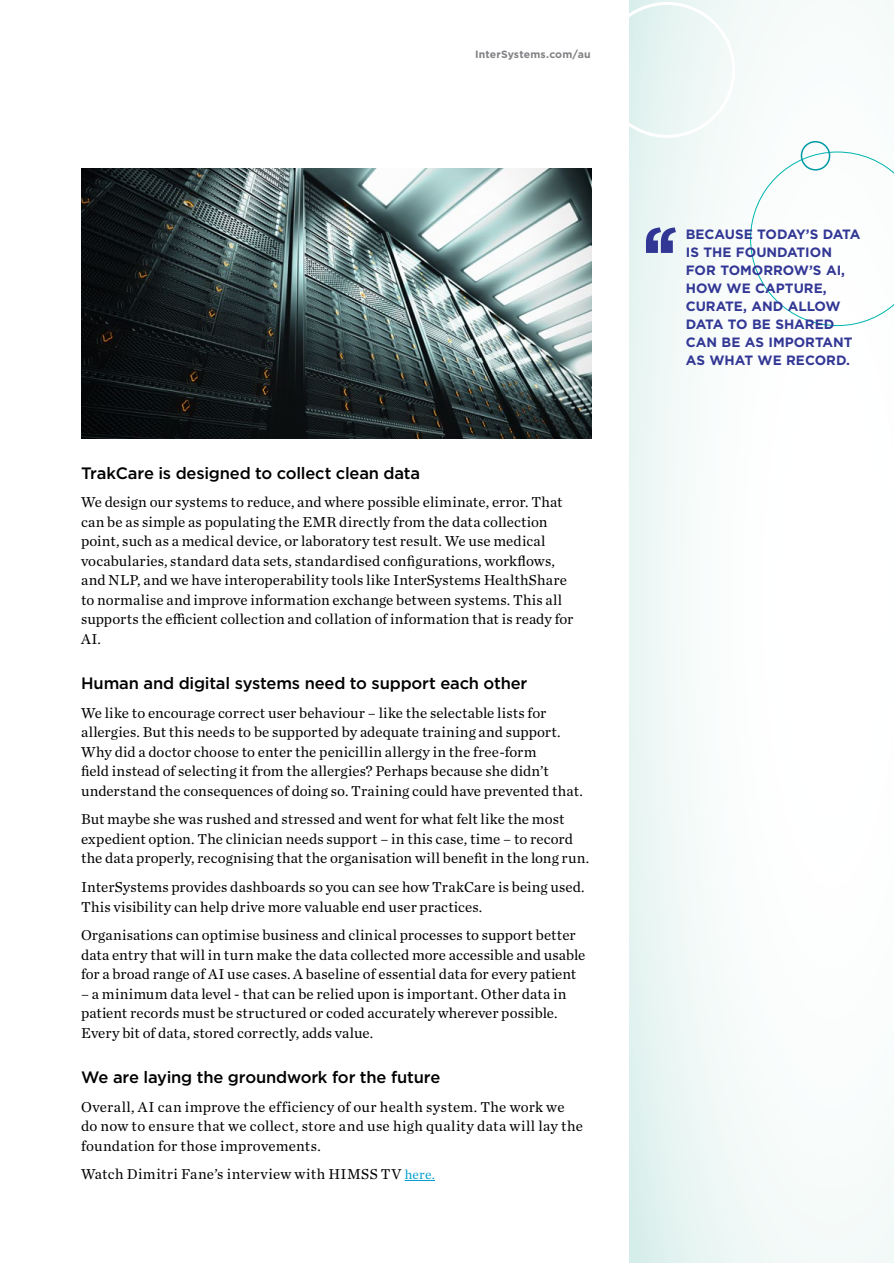
<style>
.page{position:relative;width:894px;height:1263px;background:#fff}
.page>*{position:absolute;margin:0;border:0;box-sizing:border-box;transform-origin:0 0}
.t1{font:500 16.5px "Gotham";letter-spacing:-.01em;color:#000}
.t2{font:15px/19.5px "Chronicle Text G1";letter-spacing:.005em;color:#000}
.t3{font:15px "Chronicle Text G1";letter-spacing:.025em;color:#000}
.t4{font:700 13.5px/18px "Gotham";color:#323795}
.t5{font:700 10.5px "Gotham";letter-spacing:.015em;color:#808285}
.s1{font-size:13.5px;color:#009ed1}
</style>
<div class="page">
<div style="left:629px;top:0;width:264px;height:1263px;background:linear-gradient(to right,#ebf6f4,#fff)"></div>
<div style="left:599px;top:2px;width:135px;height:136px;border:3px solid #fff;border-radius:50%"></div>
<svg style="left:750px;top:152px;width:143px;height:174px"></svg>
<div style="left:800px;top:141px;width:30px;height:30px;border:2px solid #0099a3;border-radius:50%"></div>
<hr style="left:404px;top:1180px;width:31px;height:1px;background:#009ed1">
<img style="left:81px;top:168px;width:510px;height:270px">
<svg style="left:645px;top:227px;width:30px;height:26px"></svg>
<p class="t5" style="left:475px;top:47px;width:117px">InterSystems.com/au</p>
<p class="t1" style="left:81px;top:462px;width:340px">TrakCare is designed to collect clean data</p>
<p class="t2" style="left:81px;top:492px;width:493px">We design our systems to reduce, and where possible eliminate, error. That can be as simple as populating the EMR directly from the data collection point, such as a medical device, or laboratory test result. We use medical vocabularies, standard data sets, standardised configurations, workflows, and NLP, and we have interoperability tools like InterSystems HealthShare to normalise and improve information exchange between systems. This all supports the efficient collection and collation of information that is ready for AI.</p>
<p class="t1" style="left:81px;top:673px;width:447px">Human and digital systems need to support each other</p>
<p class="t2" style="left:81px;top:702px;width:503px">We like to encourage correct user behaviour – like the selectable lists for allergies. But this needs to be supported by adequate training and support.<br>Why did a doctor choose to enter the penicillin allergy in the free-form<br>field instead of selecting it from the allergies? Perhaps because she didn’t understand the consequences of doing so. Training could have prevented that.</p>
<p class="t2" style="left:81px;top:809px;width:509px">But maybe she was rushed and stressed and went for what felt like the most expedient option. The clinician needs support – in this case, time – to record the data properly, recognising that the organisation will benefit in the long run.</p>
<p class="t2" style="left:81px;top:876px;width:505px">InterSystems provides dashboards so you can see how TrakCare is being used.<br>This visibility can help drive more valuable end user practices.</p>
<p class="t2" style="left:81px;top:924px;width:505px">Organisations can optimise business and clinical processes to support better data entry that will in turn make the data collected more accessible and usable for a broad range of AI use cases. A baseline of essential data for every patient</p>
<p class="t2" style="left:81px;top:983px;width:486px">– a minimum data level - that can be relied upon is important. Other data in patient records must be structured or coded accurately wherever possible.<br>Every bit of data, stored correctly, adds value.</p>
<p class="t1" style="left:81px;top:1066px;width:360px">We are laying the groundwork for the future</p>
<p class="t2" style="left:81px;top:1096px;width:503px">Overall, AI can improve the efficiency of our health system. The work we do now to ensure that we collect, store and use high quality data will lay the foundation for those improvements.</p>
<p class="t3" style="left:81px;top:1162px;width:355px">Watch Dimitri Fane’s interview with HIMSS TV <span class="s1">here.</span></p>
<p class="t4" style="left:685px;top:225px;width:176px">BECAUSE TODAY’S DATA<br>IS THE FOUNDATION<br>FOR TOMORROW’S AI,<br>HOW WE CAPTURE,<br>CURATE, AND ALLOW<br>DATA TO BE SHARED<br>CAN BE AS IMPORTANT<br>AS WHAT WE RECORD.</p>
</div>
